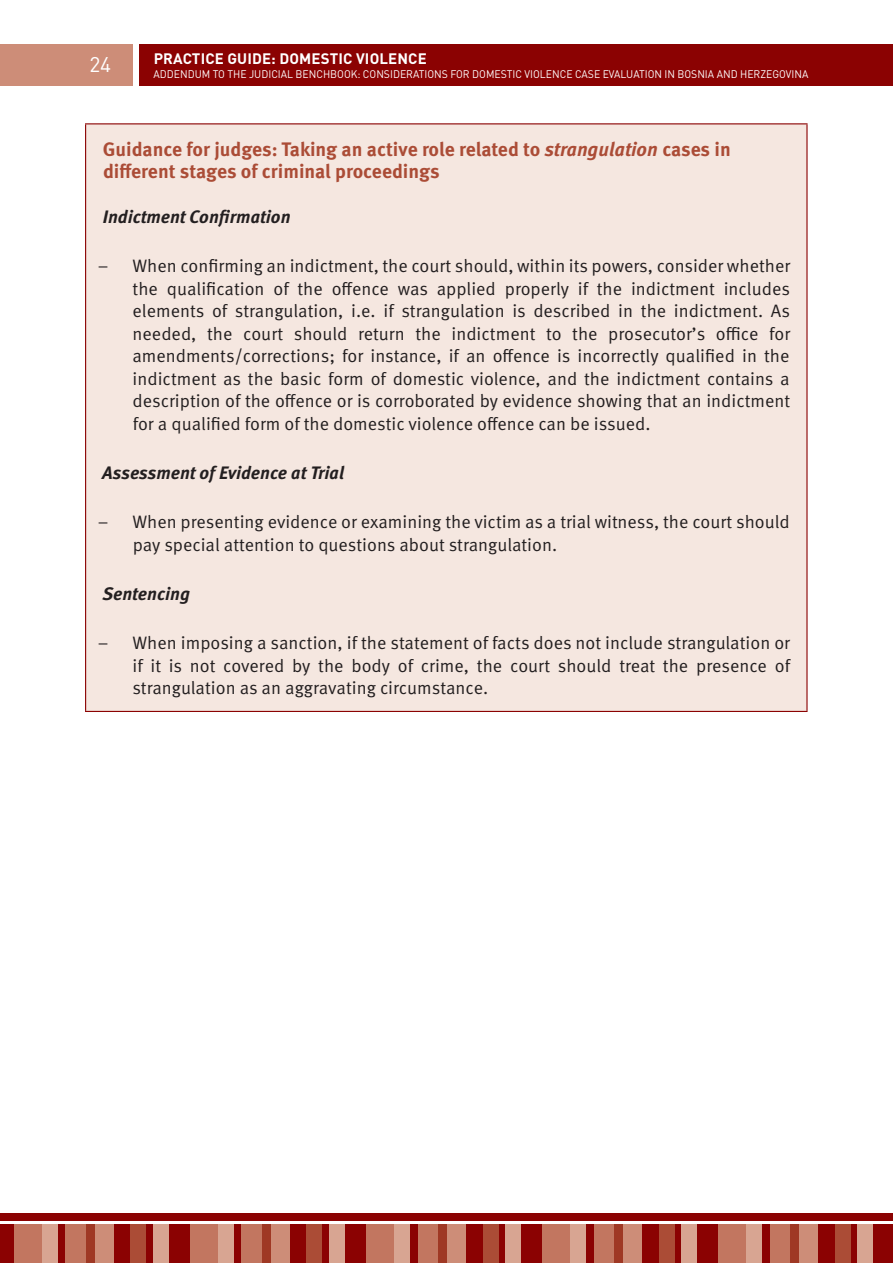
<style>
.page{position:relative;width:893px;height:1263px;background:#fff}
.page>*{position:absolute;margin:0;border:0;box-sizing:border-box;transform-origin:0 0}
.t1{font:21px "DIN Pro";color:#fff}
.t2{font:700 19.5px/22.5px "Meta Pro";color:#ab4c36}
.t3{font:18px/22.5px "Meta Pro";color:#231f20;text-align:justify}
.t4{font:italic 700 18px "Meta Pro";color:#231f20}
.t5{font:700 15px "DIN Pro";letter-spacing:.01em;color:#fff}
.t6{font:10.95px "DIN Pro";color:#fff;scale:.95 1}
.s1{font-style:italic}
</style>
<div class="page">
<div style="left:139px;top:45px;width:754px;height:41px;background:#8b0202"></div>
<div style="left:0;top:45px;width:133px;height:41px;background:#cd8d78"></div>
<div style="left:0;top:1213px;width:893px;height:7px;background:#8b0202"></div>
<div style="left:0;top:1225px;width:14px;height:38px;background:#8b0202"></div>
<div style="left:169px;top:1225px;width:21px;height:38px;background:#8b0202"></div>
<div style="left:345px;top:1225px;width:21px;height:38px;background:#8b0202"></div>
<div style="left:521px;top:1225px;width:21px;height:38px;background:#8b0202"></div>
<div style="left:697px;top:1225px;width:21px;height:38px;background:#8b0202"></div>
<div style="left:873px;top:1225px;width:20px;height:38px;background:#8b0202"></div>
<div style="left:114px;top:1225px;width:17px;height:38px;background:#8b0202"></div>
<div style="left:290px;top:1225px;width:17px;height:38px;background:#8b0202"></div>
<div style="left:466px;top:1225px;width:17px;height:38px;background:#8b0202"></div>
<div style="left:642px;top:1225px;width:17px;height:38px;background:#8b0202"></div>
<div style="left:818px;top:1225px;width:17px;height:38px;background:#8b0202"></div>
<div style="left:65px;top:1225px;width:21px;height:38px;background:#c27660"></div>
<div style="left:241px;top:1225px;width:21px;height:38px;background:#c27660"></div>
<div style="left:417px;top:1225px;width:21px;height:38px;background:#c27660"></div>
<div style="left:593px;top:1225px;width:21px;height:38px;background:#c27660"></div>
<div style="left:769px;top:1225px;width:21px;height:38px;background:#c27660"></div>
<div style="left:58px;top:1225px;width:7px;height:38px;background:#8b0202"></div>
<div style="left:234px;top:1225px;width:7px;height:38px;background:#8b0202"></div>
<div style="left:410px;top:1225px;width:7px;height:38px;background:#8b0202"></div>
<div style="left:586px;top:1225px;width:7px;height:38px;background:#8b0202"></div>
<div style="left:762px;top:1225px;width:7px;height:38px;background:#8b0202"></div>
<div style="left:146px;top:1225px;width:7px;height:38px;background:#8b0202"></div>
<div style="left:322px;top:1225px;width:7px;height:38px;background:#8b0202"></div>
<div style="left:498px;top:1225px;width:7px;height:38px;background:#8b0202"></div>
<div style="left:674px;top:1225px;width:7px;height:38px;background:#8b0202"></div>
<div style="left:850px;top:1225px;width:7px;height:38px;background:#8b0202"></div>
<div style="left:14px;top:1225px;width:29px;height:38px;background:#c27660"></div>
<div style="left:190px;top:1225px;width:29px;height:38px;background:#c27660"></div>
<div style="left:366px;top:1225px;width:29px;height:38px;background:#c27660"></div>
<div style="left:542px;top:1225px;width:29px;height:38px;background:#c27660"></div>
<div style="left:718px;top:1225px;width:29px;height:38px;background:#c27660"></div>
<div style="left:95px;top:1225px;width:19px;height:38px;background:#cd8d78"></div>
<div style="left:271px;top:1225px;width:19px;height:38px;background:#cd8d78"></div>
<div style="left:447px;top:1225px;width:19px;height:38px;background:#cd8d78"></div>
<div style="left:623px;top:1225px;width:19px;height:38px;background:#cd8d78"></div>
<div style="left:799px;top:1225px;width:19px;height:38px;background:#cd8d78"></div>
<div style="left:43px;top:1225px;width:15px;height:38px;background:#d8a592"></div>
<div style="left:219px;top:1225px;width:15px;height:38px;background:#d8a592"></div>
<div style="left:395px;top:1225px;width:15px;height:38px;background:#d8a592"></div>
<div style="left:571px;top:1225px;width:15px;height:38px;background:#d8a592"></div>
<div style="left:747px;top:1225px;width:15px;height:38px;background:#d8a592"></div>
<div style="left:153px;top:1225px;width:16px;height:38px;background:#d8a592"></div>
<div style="left:329px;top:1225px;width:16px;height:38px;background:#d8a592"></div>
<div style="left:505px;top:1225px;width:16px;height:38px;background:#d8a592"></div>
<div style="left:681px;top:1225px;width:16px;height:38px;background:#d8a592"></div>
<div style="left:857px;top:1225px;width:16px;height:38px;background:#d8a592"></div>
<div style="left:131px;top:1225px;width:15px;height:38px;background:#ab4c36"></div>
<div style="left:307px;top:1225px;width:15px;height:38px;background:#ab4c36"></div>
<div style="left:483px;top:1225px;width:15px;height:38px;background:#ab4c36"></div>
<div style="left:659px;top:1225px;width:15px;height:38px;background:#ab4c36"></div>
<div style="left:835px;top:1225px;width:15px;height:38px;background:#ab4c36"></div>
<div style="left:86px;top:1225px;width:9px;height:38px;background:#9f3824"></div>
<div style="left:262px;top:1225px;width:9px;height:38px;background:#9f3824"></div>
<div style="left:438px;top:1225px;width:9px;height:38px;background:#9f3824"></div>
<div style="left:614px;top:1225px;width:9px;height:38px;background:#9f3824"></div>
<div style="left:790px;top:1225px;width:9px;height:38px;background:#9f3824"></div>
<div style="left:86px;top:124px;width:721px;height:587px;background:#f5e7e0"></div>
<hr style="left:85px;top:123px;width:722px;height:1px;background:#8b0202">
<hr style="left:85px;top:124px;width:1px;height:587px;background:#8b0202">
<hr style="left:806px;top:124px;width:1px;height:587px;background:#8b0202">
<hr style="left:85px;top:711px;width:722px;height:1px;background:#8b0202">
<p class="t1" style="left:89px;top:50px;width:23px">24</p>
<p class="t5" style="left:154px;top:49px;width:275px">PRACTICE GUIDE: DOMESTIC VIOLENCE</p>
<p class="t6" style="left:154px;top:66px;width:691px">ADDENDUM TO THE JUDICIAL BENCHBOOK: CONSIDERATIONS FOR DOMESTIC VIOLENCE CASE EVALUATION IN BOSNIA AND HERZEGOVINA</p>
<p class="t2" style="left:103px;top:138px;width:629px">Guidance for judges: Taking an active role related to <span class="s1">strangulation</span> cases in different stages of criminal proceedings</p>
<p class="t4" style="left:103px;top:205px;width:190px">Indictment Confirmation</p>
<p class="t3" style="left:98px;top:255px;width:12px">−</p>
<p class="t3" style="left:132px;top:255px;width:659px">When confirming an indictment, the court should, within its powers, consider whether the qualification of the offence was applied properly if the indictment includes elements of strangulation, i.e. if strangulation is described in the indictment. As needed, the court should return the indictment to the prosecutor’s office for amendments/corrections; for instance, if an offence is incorrectly qualified in the indictment as the basic form of domestic violence, and the indictment contains a description of the offence or is corroborated by evidence showing that an indictment for a qualified form of the domestic violence offence can be issued.</p>
<p class="t4" style="left:102px;top:461px;width:243px">Assessment of Evidence at Trial</p>
<p class="t3" style="left:98px;top:511px;width:12px">−</p>
<p class="t3" style="left:132px;top:511px;width:659px">When presenting evidence or examining the victim as a trial witness, the court should pay special attention to questions about strangulation.</p>
<p class="t4" style="left:102px;top:582px;width:89px">Sentencing</p>
<p class="t3" style="left:98px;top:632px;width:12px">−</p>
<p class="t3" style="left:132px;top:632px;width:659px">When imposing a sanction, if the statement of facts does not include strangulation or if it is not covered by the body of crime, the court should treat the presence of strangulation as an aggravating circumstance.</p>
</div>
